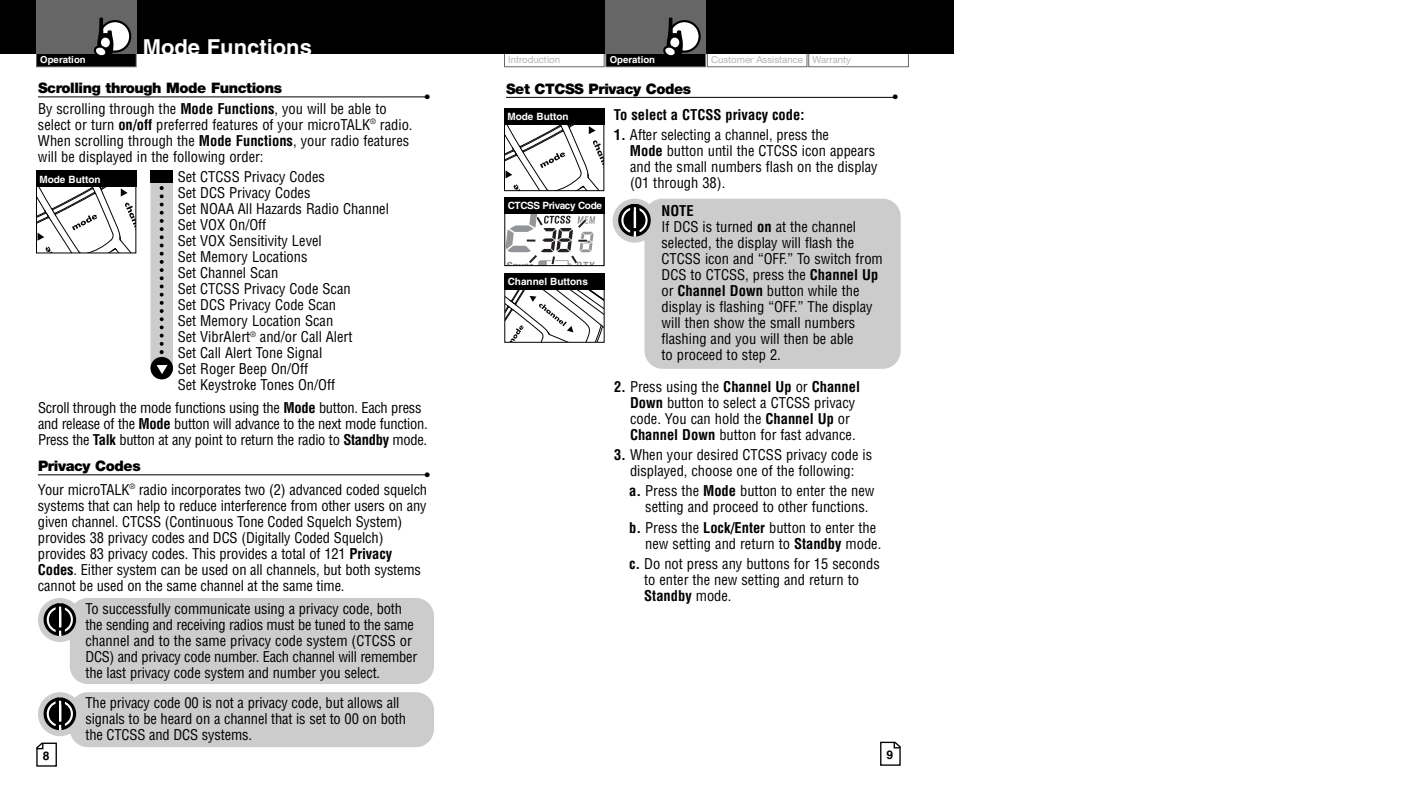
<style>
.page{position:relative;width:1404px;height:792px;background:#fff}
.page>*{position:absolute;margin:0;border:0;box-sizing:border-box;transform-origin:0 0}
.t1{font:700 22px "Helvetica";color:#fff}
.t2{font:condensed 14.4px/16px "Helvetica";color:#000}
.t3{font:condensed 14.4px/16px "Helvetica";letter-spacing:-.02em;color:#000}
.t4{font:900 14.4px "Helvetica Neue";letter-spacing:-.025em;color:#000}
.t5{font:700 condensed 14.4px "Helvetica";color:#000}
.t6{font:700 14.4px "Helvetica";color:#000}
.t7{font:700 12px "Helvetica";color:#000}
.t8{font:700 10px "Helvetica";color:#fff}
.t9{font:700 10px "Helvetica";letter-spacing:-.035em;color:#fff}
.t10{font:9.6px "Helvetica Neue";color:#b3b3b3}
.t11{font:700 9.6px "Helvetica";color:#fff}
.s1{font-weight:700}
.s2{font-weight:700;font-stretch:normal}
</style>
<div class="page">
<div style="left:70px;top:692px;width:364px;height:55px;background:#ccc;border-radius:18px"></div>
<div style="left:38px;top:692px;width:44px;height:44px;background:#ccc;border-radius:50%"></div>
<svg style="left:42px;top:696px;width:35px;height:36px"></svg>
<div style="left:70px;top:598px;width:364px;height:86px;background:#ccc;border-radius:18px"></div>
<div style="left:38px;top:598px;width:44px;height:44px;background:#ccc;border-radius:50%"></div>
<svg style="left:42px;top:601px;width:36px;height:37px"></svg>
<div style="left:644px;top:199px;width:257px;height:170px;background:#ccc;border-radius:18px"></div>
<div style="left:613px;top:199px;width:44px;height:44px;background:#ccc;border-radius:50%"></div>
<svg style="left:617px;top:202px;width:35px;height:37px"></svg>
<div style="left:808px;top:52px;width:101px;height:15px;border:1px solid #666"></div>
<div style="left:707px;top:52px;width:101px;height:15px;border:1px solid #666"></div>
<div style="left:504px;top:52px;width:101px;height:15px;border:1px solid #666"></div>
<svg style="left:880px;top:742px;width:21px;height:24px"></svg>
<div style="left:468px;top:0;width:486px;height:54px;background:#000"></div>
<div style="left:606px;top:53px;width:99px;height:13px;background:#000"></div>
<div style="left:605px;top:52px;width:101px;height:15px;border:1px solid #666"></div>
<div style="left:605px;top:0;width:101px;height:54px;background:#666"></div>
<div style="left:669px;top:21px;width:31px;height:31px;background:#fff;border-radius:50%"></div>
<div style="left:668px;top:20px;width:33px;height:33px;border:2px solid #000;border-radius:50%"></div>
<svg style="left:663px;top:17px;width:20px;height:39px"></svg>
<svg style="left:36px;top:743px;width:21px;height:24px"></svg>
<div style="left:0;top:0;width:468px;height:54px;background:#000"></div>
<hr style="left:38px;top:96px;width:391px;height:1px;background:#000">
<hr style="left:38px;top:474px;width:391px;height:1px;background:#000">
<div style="left:37px;top:53px;width:99px;height:13px;background:#000"></div>
<div style="left:36px;top:52px;width:101px;height:15px;border:1px solid #666"></div>
<div style="left:36px;top:0;width:101px;height:54px;background:#666"></div>
<div style="left:100px;top:21px;width:30px;height:31px;background:#fff;border-radius:50%"></div>
<div style="left:99px;top:20px;width:32px;height:33px;border:2px solid #000;border-radius:50%"></div>
<svg style="left:93px;top:17px;width:20px;height:39px"></svg>
<hr style="left:506px;top:97px;width:391px;height:1px;background:#000">
<div style="left:150px;top:171px;width:23px;height:207px;background:#ccc;border-radius:11px"></div>
<div style="left:150px;top:357px;width:23px;height:22px;background:#000;border-radius:50%"></div>
<svg style="left:160px;top:186px;width:4px;height:168px"></svg>
<svg style="left:157px;top:365px;width:11px;height:9px"></svg>
<div style="left:150px;top:171px;width:23px;height:12px;background:#000"></div>
<svg style="left:38px;top:187px;width:96px;height:64px"></svg>
<div style="left:36px;top:171px;width:100px;height:82px;border:1px solid #000"></div>
<div style="left:36px;top:171px;width:100px;height:16px;background:#000"></div>
<svg style="left:506px;top:289px;width:97px;height:52px"></svg>
<div style="left:504px;top:273px;width:101px;height:70px;border:1px solid #000"></div>
<div style="left:504px;top:273px;width:101px;height:16px;background:#000"></div>
<svg style="left:506px;top:213px;width:89px;height:51px"></svg>
<div style="left:504px;top:197px;width:101px;height:69px;border:1px solid #000"></div>
<div style="left:504px;top:197px;width:101px;height:16px;background:#000"></div>
<svg style="left:506px;top:124px;width:96px;height:65px"></svg>
<div style="left:504px;top:108px;width:100px;height:83px;border:1px solid #000"></div>
<div style="left:504px;top:108px;width:100px;height:16px;background:#000"></div>
<h1 class="t1" style="left:143px;top:39px;width:171px">Mode Functions</h1>
<p class="t4" style="left:38px;top:83px;width:246px">Scrolling through Mode Functions</p>
<p class="t11" style="left:40px;top:56px;width:47px">Operation</p>
<p class="t6" style="left:425px;top:92px;width:7px">•</p>
<p class="t2" style="left:38px;top:101px;width:376px">By scrolling through the <span class="s1">Mode Functions</span>, you will be able to select or turn <span class="s1">on/off</span> preferred features of your microTALK<sup>®</sup> radio.<br>When scrolling through the <span class="s1">Mode Functions</span>, your radio features will be displayed in the following order:</p>
<p class="t2" style="left:178px;top:169px;width:213px">Set CTCSS Privacy Codes<br>Set DCS Privacy Codes<br>Set NOAA All Hazards Radio Channel<br>Set VOX On/Off<br>Set VOX Sensitivity Level<br>Set Memory Locations<br>Set Channel Scan<br>Set CTCSS Privacy Code Scan<br>Set DCS Privacy Code Scan<br>Set Memory Location Scan<br>Set VibrAlert<sup>®</sup> and/or Call Alert<br>Set Call Alert Tone Signal<br>Set Roger Beep On/Off<br>Set Keystroke Tones On/Off</p>
<p class="t3" style="left:38px;top:400px;width:391px">Scroll through the mode functions using the <span class="s1">Mode</span> button. Each press and release of the <span class="s1">Mode</span> button will advance to the next mode function.<br>Press the <span class="s1">Talk</span> button at any point to return the radio to <span class="s1">Standby</span> mode.</p>
<p class="t4" style="left:38px;top:461px;width:104px">Privacy Codes</p>
<p class="t2" style="left:38px;top:467px;width:393px;text-indent:387px"><span class="s2">• </span>Your microTALK<sup>®</sup> radio incorporates two (2) advanced coded squelch systems that can help to reduce interference from other users on any given channel. CTCSS (Continuous Tone Coded Squelch System) provides 38 privacy codes and DCS (Digitally Coded Squelch) provides 83 privacy codes. This provides a total of 121 <span class="s1">Privacy Codes</span>. Either system can be used on all channels, but both systems cannot be used on the same channel at the same time.</p>
<p class="t2" style="left:86px;top:601px;width:333px">To successfully communicate using a privacy code, both the sending and receiving radios must be tuned to the same channel and to the same privacy code system (CTCSS or DCS) and privacy code number. Each channel will remember the last privacy code system and number you select.</p>
<p class="t2" style="left:86px;top:695px;width:322px">The privacy code 00 is not a privacy code, but allows all signals to be heard on a channel that is set to 00 on both the CTCSS and DCS systems.</p>
<p class="t8" style="left:39px;top:175px;width:63px">Mode Button</p>
<p class="t7" style="left:43px;top:751px;width:8px">8</p>
<p class="t11" style="left:610px;top:56px;width:47px">Operation</p>
<p class="t10" style="left:508px;top:56px;width:53px">Introduction</p>
<p class="t10" style="left:711px;top:56px;width:141px">Customer Assistance Warranty</p>
<p class="t4" style="left:506px;top:84px;width:187px">Set CTCSS Privacy Codes</p>
<p class="t8" style="left:507px;top:113px;width:63px">Mode Button</p>
<p class="t9" style="left:508px;top:202px;width:96px">CTCSS Privacy Code</p>
<p class="t8" style="left:508px;top:278px;width:82px">Channel Buttons</p>
<p class="t5" style="left:614px;top:107px;width:192px">To select a CTCSS privacy code:</p>
<p class="t2" style="left:630px;top:127px;width:249px;text-indent:-16px"><span class="s1">1.</span> After selecting a channel, press the<br><span class="s1">Mode</span> button until the CTCSS icon appears and the small numbers flash on the display (01 through 38).</p>
<p class="t2" style="left:662px;top:203px;width:223px"><span class="s1">NOTE<br></span>If DCS is turned <span class="s1">on</span> at the channel selected, the display will flash the<br>CTCSS icon and “OFF.” To switch from<br>DCS to CTCSS, press the <span class="s1">Channel Up </span>or <span class="s1">Channel Down</span> button while the display is flashing “OFF.” The display will then show the small numbers flashing and you will then be able<br>to proceed to step 2.</p>
<p class="t2" style="left:630px;top:379px;width:232px;text-indent:-16px"><span class="s1">2.</span> Press using the <span class="s1">Channel Up</span> or <span class="s1">Channel Down</span> button to select a CTCSS privacy code. You can hold the <span class="s1">Channel Up</span> or <span class="s1">Channel Down</span> button for fast advance.</p>
<p class="t2" style="left:614px;top:447px;width:260px;text-align:center"><span class="s1">3.</span> When your desired CTCSS privacy code is displayed, choose one of the following:</p>
<p class="t2" style="left:645px;top:483px;width:231px;text-indent:-16px"><span class="s1">a.</span> Press the <span class="s1">Mode</span> button to enter the new setting and proceed to other functions.</p>
<p class="t2" style="left:645px;top:520px;width:238px;text-indent:-16px"><span class="s1">b.</span> Press the <span class="s1">Lock/Enter</span> button to enter the new setting and return to <span class="s1">Standby</span> mode.</p>
<p class="t2" style="left:644px;top:556px;width:237px;text-indent:-15px"><span class="s1">c.</span> Do not press any buttons for 15 seconds to enter the new setting and return to<br><span class="s1">Standby</span> mode.</p>
<p class="t6" style="left:893px;top:92px;width:7px">•</p>
<p class="t7" style="left:887px;top:751px;width:8px">9</p>
</div>
